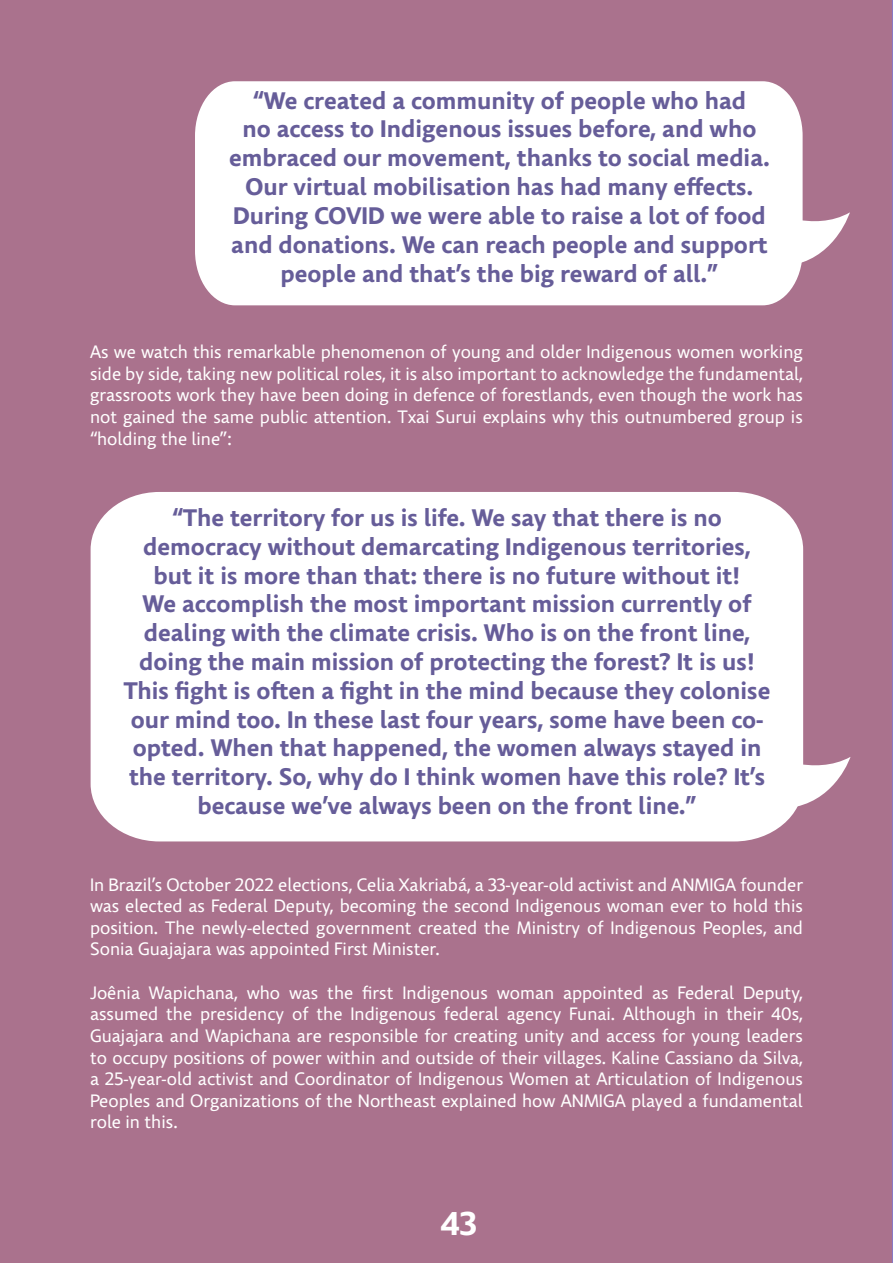
<style>
.page{position:relative;width:893px;height:1263px;background:#aa728d}
.page>*{position:absolute;margin:0;border:0;box-sizing:border-box;transform-origin:0 0}
.Purple_big_text__Com{font:700 33px "Comenia Sans";color:#fff}
.Quote_Blue{font:700 24px/28.8px "Comenia Sans";color:#665d99;text-align:center}
.Texte_courant_-_Come{font:18px/21.6px "Comenia Sans";color:#fff;text-align:justify}
</style>
<div class="page">
<div style="left:91px;top:492px;width:712px;height:349px;background:#fff"></div>
<svg style="left:796px;top:757px;width:54px;height:50px"></svg>
<div style="left:195px;top:81px;width:608px;height:224px;background:#fff"></div>
<svg style="left:796px;top:212px;width:54px;height:52px"></svg>
<hr style="left:892px;top:0;width:1px;height:1263px;background:#6980fa">
<p class="Quote_Blue" style="left:229px;top:87px;width:542px">“We created a community of people who had<br>no access to Indigenous issues before, and who embraced our movement, thanks to social media.<br>Our virtual mobilisation has had many effects.<br>During COVID we were able to raise a lot of food and donations. We can reach people and support people and that’s the big reward of all.”</p>
<p class="Texte_courant_-_Come" style="left:90px;top:342px;width:715px">As we watch this remarkable phenomenon of young and older Indigenous women working side by side, taking new political roles, it is also important to acknowledge the fundamental, grassroots work they have been doing in defence of forestlands, even though the work has not gained the same public attention. Txai Surui explains why this outnumbered group is “holding the line”:</p>
<p class="Quote_Blue" style="left:124px;top:504px;width:648px">“The territory for us is life. We say that there is no democracy without demarcating Indigenous territories, but it is more than that: there is no future without it!<br>We accomplish the most important mission currently of dealing with the climate crisis. Who is on the front line, doing the main mission of protecting the forest? It is us!<br>This fight is often a fight in the mind because they colonise our mind too. In these last four years, some have been co&shy;opted. When that happened, the women always stayed in the territory. So, why do I think women have this role? It’s because we’ve always been on the front line.”</p>
<p class="Texte_courant_-_Come" style="left:90px;top:874px;width:714px">In Brazil’s October 2022 elections, Celia Xakriabá, a 33-year-old activist and ANMIGA founder was elected as Federal Deputy, becoming the second Indigenous woman ever to hold this position. The newly-elected government created the Ministry of Indigenous Peoples, and Sonia Guajajara was appointed First Minister.</p>
<p class="Texte_courant_-_Come" style="left:90px;top:982px;width:714px">Joênia Wapichana, who was the first Indigenous woman appointed as Federal Deputy, assumed the presidency of the Indigenous federal agency Funai. Although in their 40s, Guajajara and Wapichana are responsible for creating unity and access for young leaders to occupy positions of power within and outside of their villages. Kaline Cassiano da Silva, a 25-year-old activist and Coordinator of Indigenous Women at Articulation of Indigenous Peoples and Organizations of the Northeast explained how ANMIGA played a fundamental role in this.</p>
<p class="Purple_big_text__Com" style="left:441px;top:1203px;width:37px">43</p>
</div>
